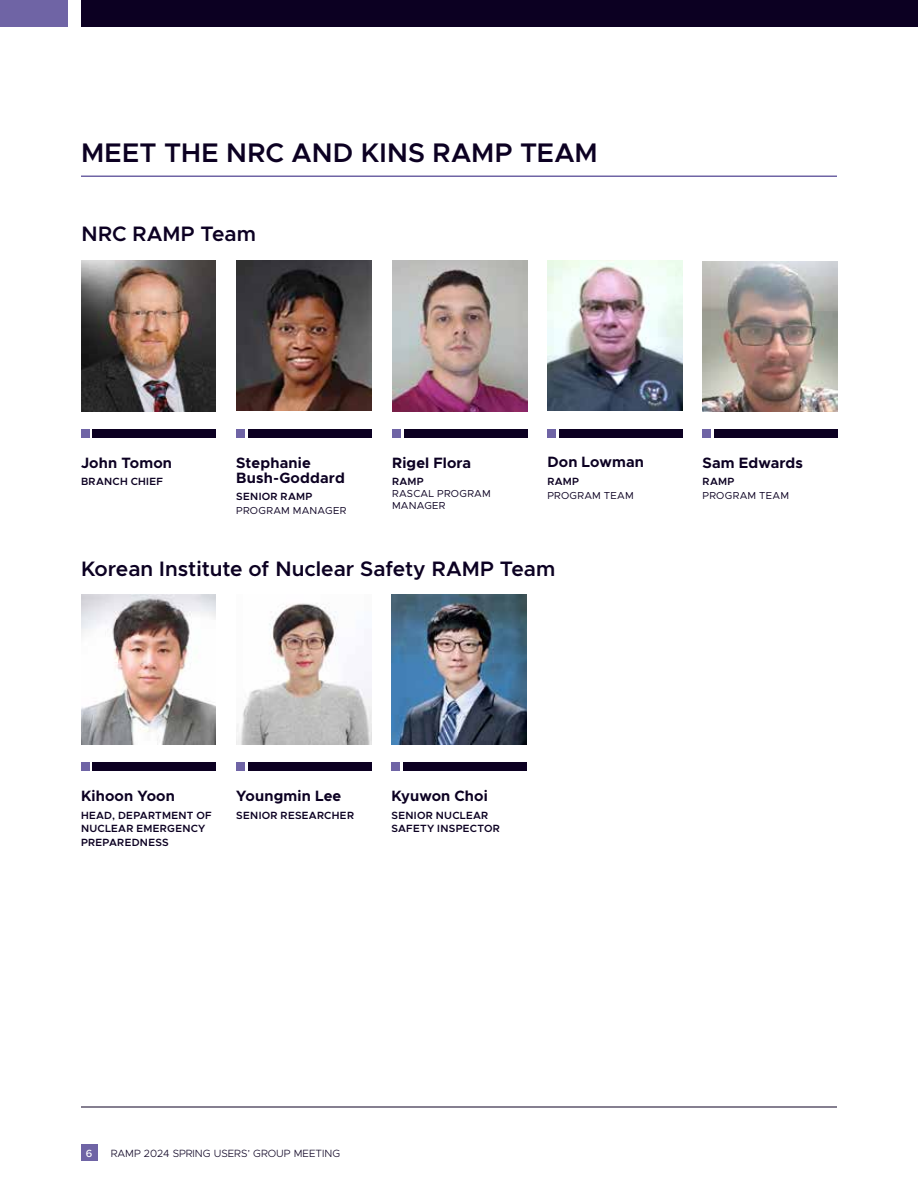
<style>
.page{position:relative;width:918px;height:1188px;background:#fff}
.page>*{position:absolute;margin:0;border:0;box-sizing:border-box;transform-origin:0 0}
.t1{font:600 27px "Metropolis";letter-spacing:.005em;color:#0c0022}
.t2{font:600 21px "Metropolis";letter-spacing:-.005em;color:#0c0022}
.t3{font:700 15px/15px "Metropolis";letter-spacing:.01em;color:#0c0022}
.t4{font:600 10.5px/13.5px "Metropolis";letter-spacing:.03em;color:#0c0022}
.t5{font:300 10.5px "Metropolis";color:#0c0022}
.t6{font:500 10.5px "Metropolis";color:#fff}
.t7{font:10.2px/12px "Metropolis";letter-spacing:.025em;color:#0c0022}
</style>
<div class="page">
<div style="left:81px;top:1145px;width:16px;height:16px;background:#6f64a5"></div>
<div style="left:81px;top:0;width:837px;height:27px;background:#0c0022"></div>
<div style="left:0;top:0;width:68px;height:27px;background:#6f64a5"></div>
<hr style="left:81px;top:1107px;width:756px;height:1px;background:#0c0022">
<hr style="left:81px;top:176px;width:756px;height:1px;background:#6f64a5">
<img style="left:81px;top:594px;width:135px;height:150px">
<div style="left:81px;top:429px;width:9px;height:9px;background:#6f64a5"></div>
<div style="left:93px;top:429px;width:123px;height:9px;background:#0c0022"></div>
<div style="left:236px;top:429px;width:9px;height:9px;background:#6f64a5"></div>
<div style="left:248px;top:429px;width:123px;height:9px;background:#0c0022"></div>
<div style="left:392px;top:429px;width:9px;height:9px;background:#6f64a5"></div>
<div style="left:404px;top:429px;width:123px;height:9px;background:#0c0022"></div>
<div style="left:547px;top:429px;width:9px;height:9px;background:#6f64a5"></div>
<div style="left:559px;top:429px;width:123px;height:9px;background:#0c0022"></div>
<div style="left:703px;top:429px;width:8px;height:9px;background:#6f64a5"></div>
<div style="left:714px;top:429px;width:124px;height:9px;background:#0c0022"></div>
<img style="left:236px;top:603px;width:135px;height:141px">
<img style="left:392px;top:594px;width:134px;height:150px">
<img style="left:236px;top:261px;width:135px;height:150px">
<img style="left:392px;top:261px;width:135px;height:150px">
<img style="left:547px;top:261px;width:135px;height:150px">
<img style="left:703px;top:261px;width:135px;height:150px">
<img style="left:81px;top:261px;width:135px;height:150px">
<div style="left:81px;top:762px;width:9px;height:9px;background:#6f64a5"></div>
<div style="left:93px;top:762px;width:123px;height:9px;background:#0c0022"></div>
<div style="left:236px;top:762px;width:9px;height:9px;background:#6f64a5"></div>
<div style="left:248px;top:762px;width:123px;height:9px;background:#0c0022"></div>
<div style="left:392px;top:762px;width:8px;height:9px;background:#6f64a5"></div>
<div style="left:403px;top:762px;width:123px;height:9px;background:#0c0022"></div>
<h1 class="t1" style="left:81px;top:136px;width:518px">MEET THE NRC AND KINS RAMP TEAM</h1>
<h2 class="t2" style="left:82px;top:221px;width:176px">NRC RAMP Team</h2>
<h3 class="t3" style="left:81px;top:455px;width:93px">John Tomon</h3>
<p class="t4" style="left:81px;top:475px;width:84px">BRANCH CHIEF</p>
<h3 class="t3" style="left:236px;top:455px;width:110px">Stephanie<br>Bush-Goddard</h3>
<p class="t4" style="left:236px;top:490px;width:78px">SENIOR RAMP</p>
<p class="t7" style="left:236px;top:504px;width:112px">PROGRAM MANAGER</p>
<h3 class="t3" style="left:392px;top:455px;width:81px">Rigel Flora</h3>
<p class="t4" style="left:392px;top:475px;width:33px">RAMP</p>
<p class="t7" style="left:392px;top:488px;width:100px">RASCAL PROGRAM<br>MANAGER</p>
<h3 class="t3" style="left:547px;top:455px;width:98px">Don Lowman</h3>
<p class="t4" style="left:547px;top:475px;width:33px">RAMP</p>
<p class="t7" style="left:547px;top:489px;width:88px">PROGRAM TEAM</p>
<h2 class="t2" style="left:81px;top:555px;width:476px">Korean Institute of Nuclear Safety RAMP Team</h2>
<h3 class="t3" style="left:703px;top:455px;width:102px">Sam Edwards</h3>
<p class="t4" style="left:703px;top:475px;width:33px">RAMP</p>
<p class="t7" style="left:703px;top:489px;width:88px">PROGRAM TEAM</p>
<h3 class="t3" style="left:81px;top:788px;width:95px">Kihoon Yoon</h3>
<p class="t4" style="left:81px;top:808px;width:132px">HEAD, DEPARTMENT OF<br>NUCLEAR EMERGENCY<br>PREPAREDNESS</p>
<h3 class="t3" style="left:236px;top:788px;width:107px">Youngmin Lee</h3>
<p class="t4" style="left:236px;top:808px;width:119px">SENIOR RESEARCHER</p>
<h3 class="t3" style="left:392px;top:788px;width:98px">Kyuwon Choi</h3>
<p class="t4" style="left:392px;top:808px;width:110px">SENIOR NUCLEAR<br>SAFETY INSPECTOR</p>
<p class="t6" style="left:86px;top:1147px;width:8px">6</p>
<p class="t5" style="left:111px;top:1147px;width:231px">RAMP 2024 SPRING USERS’ GROUP MEETING</p>
</div>
